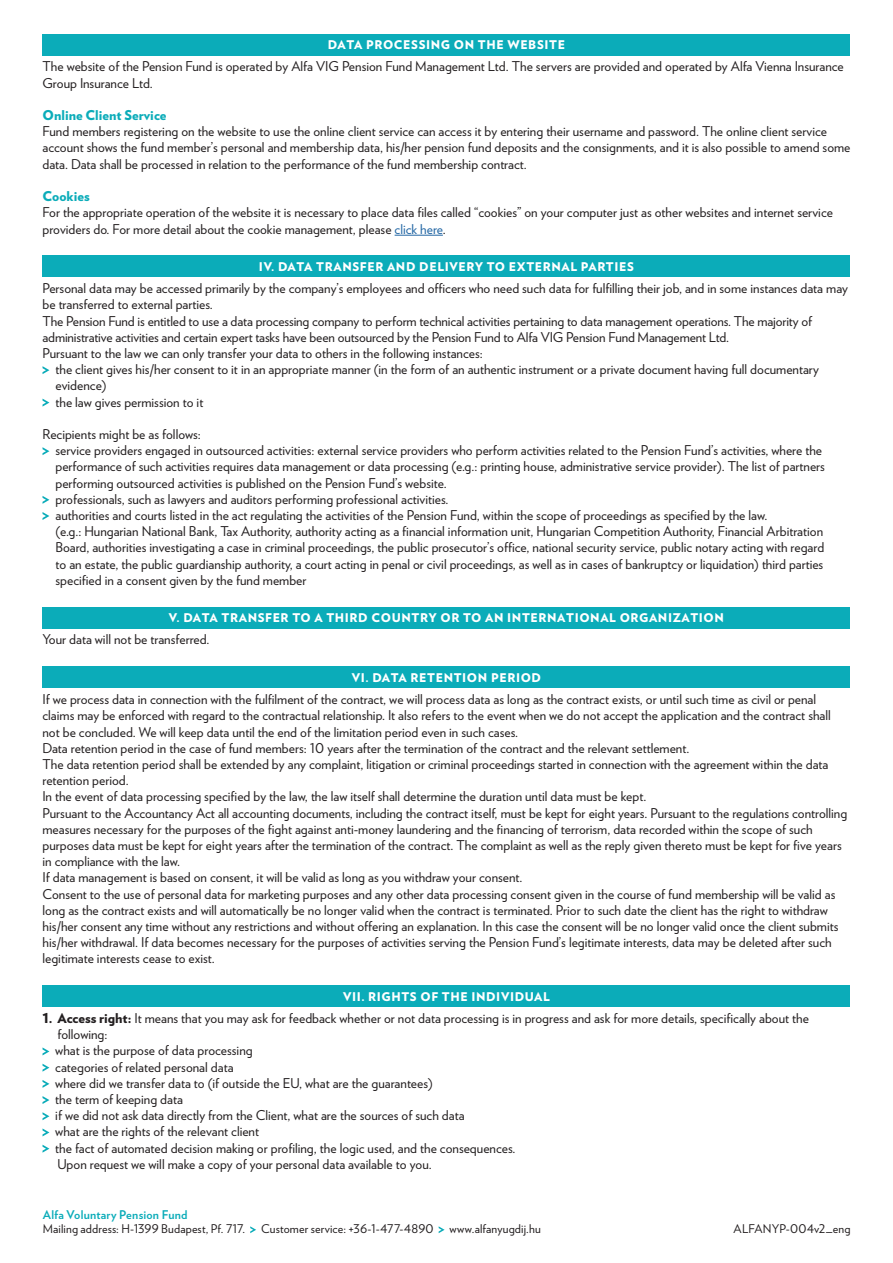
<style>
.page{position:relative;width:893px;height:1263px;background:#fff}
.page>*{position:absolute;margin:0;border:0;box-sizing:border-box;transform-origin:0 0}
.t1{font:13.5px/16.2px "Verlag";color:#231f20}
.t2{font:900 13.5px "Verlag";color:#0bacb9}
.t3{font:900 12px "Verlag";letter-spacing:.05em;color:#fff}
.t4{font:12px "Verlag";letter-spacing:.01em;color:#231f20}
.t5{font:700 12px "Verlag";letter-spacing:.02em;color:#0bacb9}
.s1{color:#2266a4}
.s2{font-weight:900}
</style>
<div class="page">
<hr style="left:395px;top:235px;width:48px;height:1px;background:#2266a4">
<div style="left:43px;top:34px;width:807px;height:21px;background:#0bacb9"></div>
<div style="left:43px;top:256px;width:807px;height:21px;background:#0bacb9"></div>
<svg style="left:43px;top:366px;width:6px;height:8px"></svg>
<svg style="left:43px;top:399px;width:6px;height:8px"></svg>
<svg style="left:43px;top:447px;width:6px;height:8px"></svg>
<svg style="left:43px;top:496px;width:6px;height:8px"></svg>
<svg style="left:43px;top:512px;width:6px;height:8px"></svg>
<div style="left:43px;top:607px;width:807px;height:21px;background:#0bacb9"></div>
<div style="left:43px;top:667px;width:807px;height:21px;background:#0bacb9"></div>
<div style="left:43px;top:985px;width:807px;height:22px;background:#0bacb9"></div>
<svg style="left:43px;top:1047px;width:6px;height:8px"></svg>
<svg style="left:43px;top:1064px;width:6px;height:8px"></svg>
<svg style="left:43px;top:1080px;width:6px;height:8px"></svg>
<svg style="left:43px;top:1096px;width:6px;height:8px"></svg>
<svg style="left:43px;top:1112px;width:6px;height:8px"></svg>
<svg style="left:43px;top:1128px;width:6px;height:8px"></svg>
<svg style="left:43px;top:1145px;width:6px;height:8px"></svg>
<svg style="left:250px;top:1226px;width:6px;height:7px"></svg>
<svg style="left:439px;top:1226px;width:6px;height:7px"></svg>
<p class="t3" style="left:328px;top:35px;width:239px">DATA PROCESSING ON THE WEBSITE</p>
<p class="t1" style="left:43px;top:58px;width:803px">The website of the Pension Fund is operated by Alfa VIG Pension Fund Management Ltd. The servers are provided and operated by Alfa Vienna Insurance<br>Group Insurance Ltd.</p>
<p class="t2" style="left:43px;top:104px;width:125px">Online Client Service</p>
<p class="t1" style="left:43px;top:123px;width:809px">Fund members registering on the website to use the online client service can access it by entering their username and password. The online client service account shows the fund member’s personal and membership data, his/her pension fund deposits and the consignments, and it is also possible to amend some data. Data shall be processed in relation to the performance of the fund membership contract.</p>
<p class="t2" style="left:43px;top:185px;width:49px">Cookies</p>
<p class="t1" style="left:43px;top:204px;width:792px">For the appropriate operation of the website it is necessary to place data files called “cookies” on your computer just as other websites and internet service providers do. For more detail about the cookie management, please <span class="s1">click here</span>.</p>
<p class="t3" style="left:259px;top:257px;width:376px">IV. DATA TRANSFER AND DELIVERY TO EXTERNAL PARTIES</p>
<p class="t1" style="left:43px;top:280px;width:807px">Personal data may be accessed primarily by the company’s employees and officers who need such data for fulfilling their job, and in some instances data may</p>
<p class="t1" style="left:43px;top:296px;width:172px">be transferred to external parties.</p>
<p class="t1" style="left:43px;top:312px;width:771px">The Pension Fund is entitled to use a data processing company to perform technical activities pertaining to data management operations. The majority of</p>
<p class="t1" style="left:43px;top:328px;width:688px">administrative activities and certain expert tasks have been outsourced by the Pension Fund to Alfa VIG Pension Fund Management Ltd.</p>
<p class="t1" style="left:43px;top:344px;width:442px">Pursuant to the law we can only transfer your data to others in the following instances:</p>
<p class="t1" style="left:56px;top:361px;width:765px">the client gives his/her consent to it in an appropriate manner (in the form of an authentic instrument or a private document having full documentary</p>
<p class="t1" style="left:56px;top:377px;width:53px">evidence)</p>
<p class="t1" style="left:56px;top:393px;width:149px">the law gives permission to it</p>
<p class="t1" style="left:56px;top:425px;width:771px;text-indent:-13px">Recipients might be as follows:<br>service providers engaged in outsourced activities: external service providers who perform activities related to the Pension Fund’s activities, where the performance of such activities requires data management or data processing (e.g.: printing house, administrative service provider). The list of partners performing outsourced activities is published on the Pension Fund’s website.<br>professionals, such as lawyers and auditors performing professional activities.<br>authorities and courts listed in the act regulating the activities of the Pension Fund, within the scope of proceedings as specified by the law.<br>(e.g.: Hungarian National Bank, Tax Authority, authority acting as a financial information unit, Hungarian Competition Authority, Financial Arbitration Board, authorities investigating a case in criminal proceedings, the public prosecutor’s office, national security service, public notary acting with regard to an estate, the public guardianship authority, a court acting in penal or civil proceedings, as well as in cases of bankruptcy or liquidation) third parties specified in a consent given by the fund member</p>
<p class="t3" style="left:169px;top:608px;width:556px">V. DATA TRANSFER TO A THIRD COUNTRY OR TO AN INTERNATIONAL ORGANIZATION</p>
<p class="t1" style="left:43px;top:631px;width:169px">Your data will not be transferred.</p>
<p class="t3" style="left:352px;top:668px;width:191px">VI. DATA RETENTION PERIOD</p>
<p class="t1" style="left:43px;top:690px;width:806px">If we process data in connection with the fulfilment of the contract, we will process data as long as the contract exists, or until such time as civil or penal claims may be enforced with regard to the contractual relationship. It also refers to the event when we do not accept the application and the contract shall not be concluded. We will keep data until the end of the limitation period even in such cases.<br>Data retention period in the case of fund members: 10 years after the termination of the contract and the relevant settlement.<br>The data retention period shall be extended by any complaint, litigation or criminal proceedings started in connection with the agreement within the data retention period.<br>In the event of data processing specified by the law, the law itself shall determine the duration until data must be kept.<br>Pursuant to the Accountancy Act all accounting documents, including the contract itself, must be kept for eight years. Pursuant to the regulations controlling measures necessary for the purposes of the fight against anti-money laundering and the financing of terrorism, data recorded within the scope of such purposes data must be kept for eight years after the termination of the contract. The complaint as well as the reply given thereto must be kept for five years in compliance with the law.<br>If data management is based on consent, it will be valid as long as you withdraw your consent.<br>Consent to the use of personal data for marketing purposes and any other data processing consent given in the course of fund membership will be valid as long as the contract exists and will automatically be no longer valid when the contract is terminated. Prior to such date the client has the right to withdraw his/her consent any time without any restrictions and without offering an explanation. In this case the consent will be no longer valid once the client submits his/her withdrawal. If data becomes necessary for the purposes of activities serving the Pension Fund’s legitimate interests, data may be deleted after such legitimate interests cease to exist.</p>
<p class="t3" style="left:343px;top:987px;width:208px">VII. RIGHTS OF THE INDIVIDUAL</p>
<p class="t1" style="left:55px;top:1009px;width:755px;text-indent:-13px"><span class="s2">1. Access right:</span> It means that you may ask for feedback whether or not data processing is in progress and ask for more details, specifically about the following:<br>what is the purpose of data processing<br>categories of related personal data<br>where did we transfer data to (if outside the EU, what are the guarantees)<br>the term of keeping data<br>if we did not ask data directly from the Client, what are the sources of such data<br>what are the rights of the relevant client<br>the fact of automated decision making or profiling, the logic used, and the consequences.<br>Upon request we will make a copy of your personal data available to you.</p>
<p class="t5" style="left:43px;top:1205px;width:146px">Alfa Voluntary Pension Fund</p>
<p class="t4" style="left:43px;top:1220px;width:204px">Mailing address: H-1399 Budapest, Pf. 717.</p>
<p class="t4" style="left:261px;top:1220px;width:174px">Customer service: +36-1-477-4890</p>
<p class="t4" style="left:450px;top:1220px;width:93px">www.alfanyugdij.hu</p>
<p class="t4" style="left:734px;top:1220px;width:118px">ALFANYP-004v2_eng</p>
</div>
